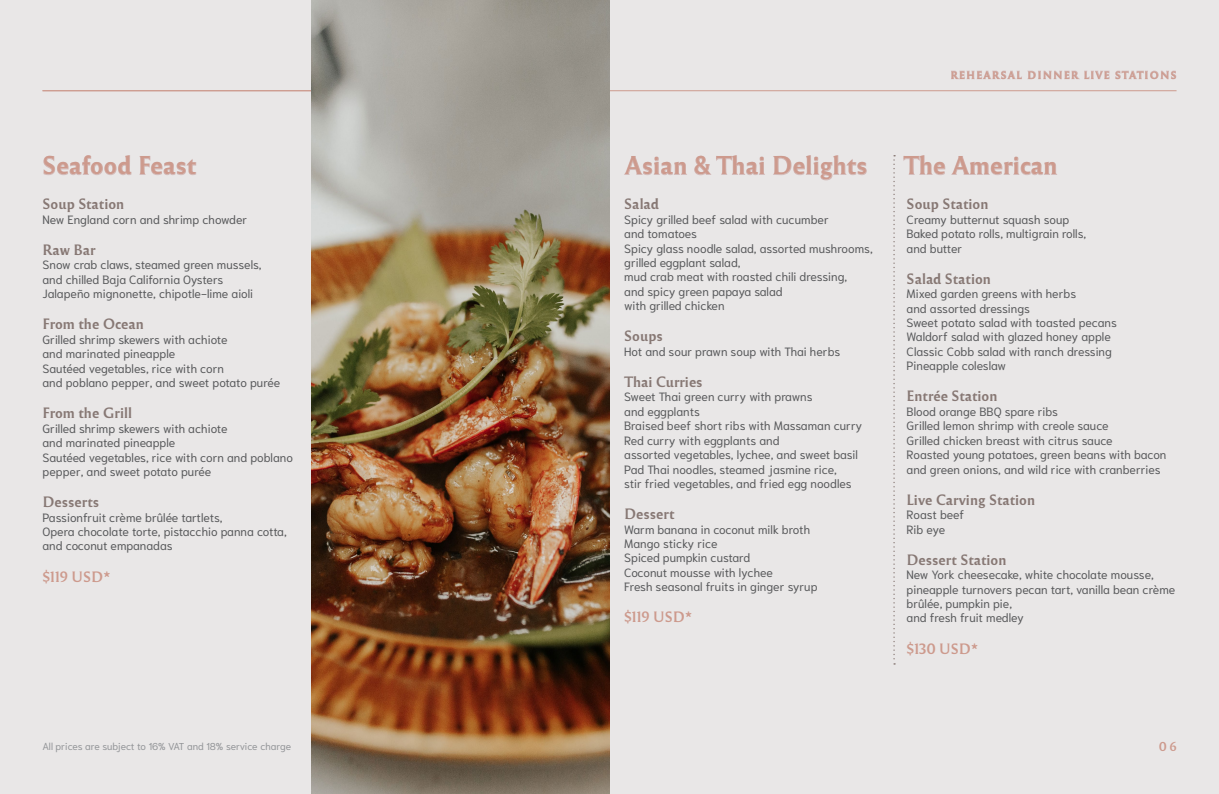
<style>
.page{position:relative;width:1219px;height:794px;background:#e9e7e7}
.page>*{position:absolute;margin:0;border:0;box-sizing:border-box;transform-origin:0 0}
.t1{font:24px "Reforma 1969 Negra";color:#cd9a8d}
.t2{font:14px "Reforma 1969 Negra";color:#877874}
.t3{font:14px "Reforma 1969 Negra";letter-spacing:-.01em;color:#cd9a8d}
.t4{font:12px/14.4px "Niramit";color:#58595b}
.t5{font:12px "Reforma 1969 Negra";color:#cd9a8d}
.t6{font:10px "Niramit";color:#939598}
.t7{font:10px "Reforma 1969 Negra";letter-spacing:.145em;color:#cd9a8d}
</style>
<div class="page">
<svg style="left:43px;top:155px;width:88px;height:20px"></svg>
<svg style="left:139px;top:156px;width:57px;height:19px"></svg>
<hr style="left:43px;top:90px;width:1133px;height:1px;background:#cd9a8d">
<svg style="left:624px;top:156px;width:63px;height:19px"></svg>
<svg style="left:694px;top:155px;width:71px;height:20px"></svg>
<svg style="left:773px;top:155px;width:94px;height:25px"></svg>
<svg style="left:903px;top:155px;width:42px;height:20px"></svg>
<svg style="left:951px;top:156px;width:106px;height:19px"></svg>
<svg style="left:893px;top:155px;width:2px;height:509px"></svg>
<svg style="left:951px;top:71px;width:225px;height:8px"></svg>
<img style="left:312px;top:191px;width:297px;height:603px">
<img style="left:312px;top:0;width:297px;height:191px">
<p class="t7" style="left:951px;top:69px;width:227px">rehearsal dinner live stations</p>
<h1 class="t1" style="left:42px;top:151px;width:156px">Seafood Feast</h1>
<h1 class="t1" style="left:625px;top:151px;width:244px">Asian &amp; Thai Delights</h1>
<h1 class="t1" style="left:904px;top:151px;width:155px">The American</h1>
<p class="t2" style="left:43px;top:196px;width:83px">Soup Station</p>
<p class="t4" style="left:43px;top:212px;width:206px">New England corn and shrimp chowder</p>
<p class="t2" style="left:43px;top:242px;width:55px">Raw Bar</p>
<p class="t4" style="left:43px;top:258px;width:221px">Snow crab claws, steamed green mussels, and chilled Baja California Oysters<br>Jalapeño mignonette, chipotle-lime aioli</p>
<p class="t2" style="left:43px;top:316px;width:103px">From the Ocean</p>
<p class="t4" style="left:43px;top:332px;width:239px">Grilled shrimp skewers with achiote<br>and marinated pineapple<br>Sautéed vegetables, rice with corn<br>and poblano pepper, and sweet potato purée</p>
<p class="t2" style="left:43px;top:405px;width:91px">From the Grill</p>
<p class="t4" style="left:43px;top:421px;width:252px">Grilled shrimp skewers with achiote<br>and marinated pineapple<br>Sautéed vegetables, rice with corn and poblano pepper, and sweet potato purée</p>
<p class="t2" style="left:43px;top:494px;width:58px">Desserts</p>
<p class="t4" style="left:43px;top:510px;width:246px">Passionfruit crème brûlée tartlets,<br>Opera chocolate torte, pistacchio panna cotta, and coconut empanadas</p>
<p class="t3" style="left:43px;top:568px;width:41px">$119 USD</p>
<p class="t3" style="left:103px;top:568px;width:8px">*</p>
<p class="t2" style="left:624px;top:196px;width:36px">Salad</p>
<p class="t4" style="left:624px;top:212px;width:250px">Spicy grilled beef salad with cucumber<br>and tomatoes<br>Spicy glass noodle salad, assorted mushrooms, grilled eggplant salad,<br>mud crab meat with roasted chili dressing,<br>and spicy green papaya salad<br>with grilled chicken</p>
<p class="t2" style="left:624px;top:328px;width:40px">Soups</p>
<p class="t4" style="left:624px;top:344px;width:218px">Hot and sour prawn soup with Thai herbs</p>
<p class="t2" style="left:624px;top:374px;width:80px">Thai Curries</p>
<p class="t4" style="left:624px;top:390px;width:240px">Sweet Thai green curry with prawns<br>and eggplants<br>Braised beef short ribs with Massaman curry Red curry with eggplants and<br>assorted vegetables, lychee, and sweet basil Pad Thai noodles, steamed jasmine rice,<br>stir fried vegetables, and fried egg noodles</p>
<p class="t2" style="left:624px;top:506px;width:52px">Dessert</p>
<p class="t4" style="left:624px;top:522px;width:195px">Warm banana in coconut milk broth<br>Mango sticky rice<br>Spiced pumpkin custard<br>Coconut mousse with lychee<br>Fresh seasonal fruits in ginger syrup</p>
<p class="t3" style="left:624px;top:609px;width:41px">$119 USD</p>
<p class="t3" style="left:685px;top:609px;width:8px">*</p>
<p class="t2" style="left:907px;top:196px;width:83px">Soup Station</p>
<p class="t4" style="left:907px;top:212px;width:181px">Creamy butternut squash soup<br>Baked potato rolls, multigrain rolls, and butter</p>
<p class="t2" style="left:907px;top:270px;width:86px">Salad Station</p>
<p class="t4" style="left:907px;top:287px;width:212px">Mixed garden greens with herbs<br>and assorted dressings<br>Sweet potato salad with toasted pecans<br>Waldorf salad with glazed honey apple<br>Classic Cobb salad with ranch dressing<br>Pineapple coleslaw</p>
<p class="t2" style="left:907px;top:388px;width:92px">Entrée Station</p>
<p class="t4" style="left:907px;top:404px;width:261px">Blood orange BBQ spare ribs<br>Grilled lemon shrimp with creole sauce<br>Grilled chicken breast with citrus sauce<br>Roasted young potatoes, green beans with bacon and green onions, and wild rice with cranberries</p>
<p class="t2" style="left:907px;top:491px;width:130px">Live Carving Station</p>
<p class="t4" style="left:907px;top:507px;width:59px">Roast beef<br>Rib eye</p>
<p class="t2" style="left:907px;top:551px;width:101px">Dessert Station</p>
<p class="t4" style="left:907px;top:567px;width:270px">New York cheesecake, white chocolate mousse, pineapple turnovers pecan tart, vanilla bean crème brûlée, pumpkin pie,<br>and fresh fruit medley</p>
<p class="t3" style="left:907px;top:640px;width:44px">$130 USD</p>
<p class="t3" style="left:971px;top:640px;width:8px">*</p>
<p class="t6" style="left:42px;top:738px;width:250px">All prices are subject to 16% VAT and 18% service charge</p>
<p class="t5" style="left:1159px;top:739px;width:19px">06</p>
</div>
